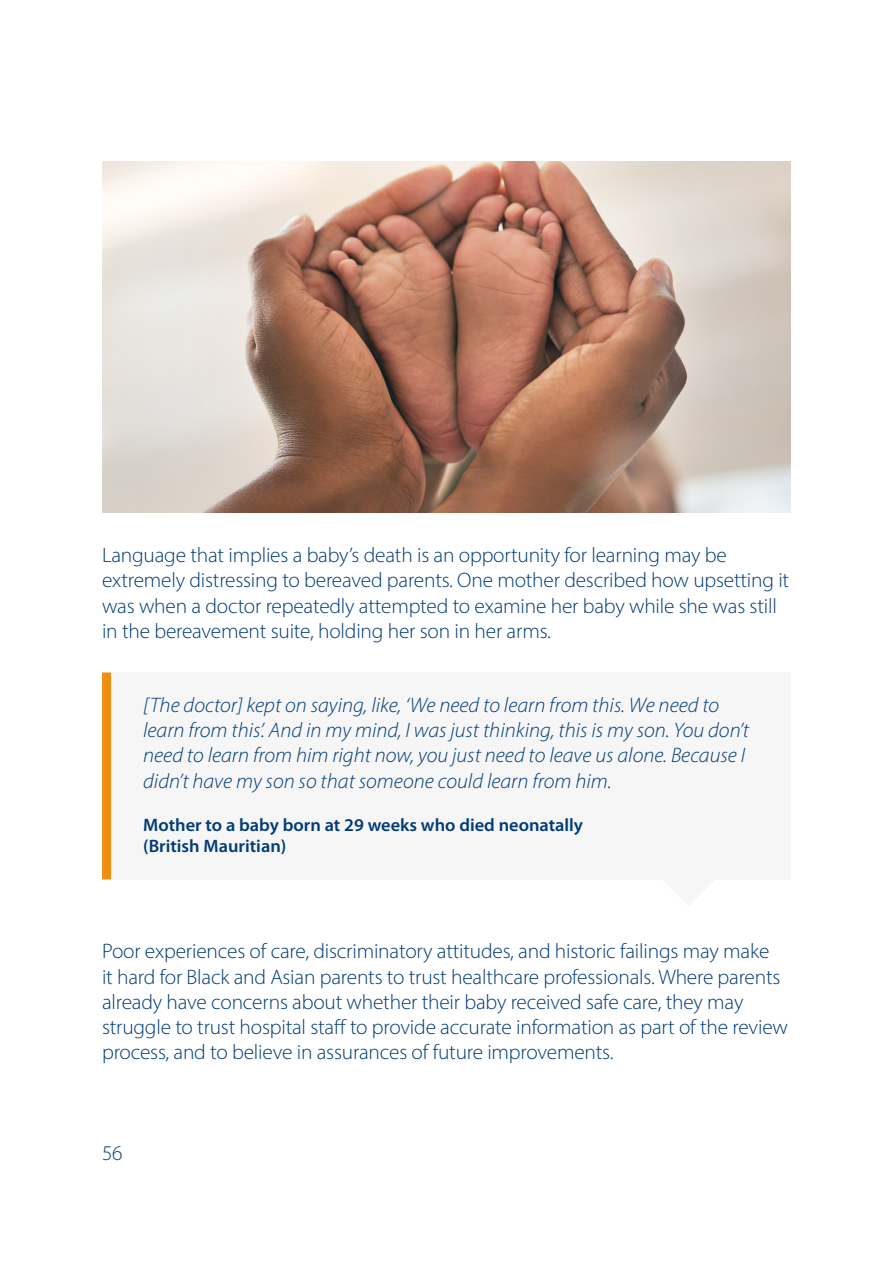
<style>
.page{position:relative;width:893px;height:1263px;background:#fff}
.page>*{position:absolute;margin:0;border:0;box-sizing:border-box;transform-origin:0 0}
.t1{font:300 21px/25.2px "Myriad Pro";letter-spacing:-.01em;color:#003b75}
.t2{font:italic 300 21px/25.2px "Myriad Pro";color:#003b75}
.t3{font:600 18px/21.6px "Myriad Pro";color:#003b75}
</style>
<div class="page">
<img style="left:102px;top:161px;width:689px;height:352px">
<div style="left:102px;top:672px;width:689px;height:208px;background:#f6f6f6"></div>
<div style="left:102px;top:672px;width:9px;height:207px;background:#ef8e11"></div>
<p class="t1" style="left:102px;top:542px;width:689px">Language that implies a baby’s death is an opportunity for learning may be extremely distressing to bereaved parents. One mother described how upsetting it was when a doctor repeatedly attempted to examine her baby while she was still in the bereavement suite, holding her son in her arms.</p>
<p class="t2" style="left:143px;top:692px;width:607px">[The doctor] kept on saying, like, ‘We need to learn from this. We need to learn from this’. And in my mind, I was just thinking, this is my son. You don’t need to learn from him right now, you just need to leave us alone. Because I didn’t have my son so that someone could learn from him.</p>
<p class="t3" style="left:143px;top:813px;width:441px">Mother to a baby born at 29 weeks who died neonatally (British Mauritian)</p>
<p class="t1" style="left:102px;top:938px;width:687px">Poor experiences of care, discriminatory attitudes, and historic failings may make<br>it hard for Black and Asian parents to trust healthcare professionals. Where parents already have concerns about whether their baby received safe care, they may struggle to trust hospital staff to provide accurate information as part of the review process, and to believe in assurances of future improvements.</p>
<p class="t1" style="left:102px;top:1140px;width:22px">56</p>
</div>
